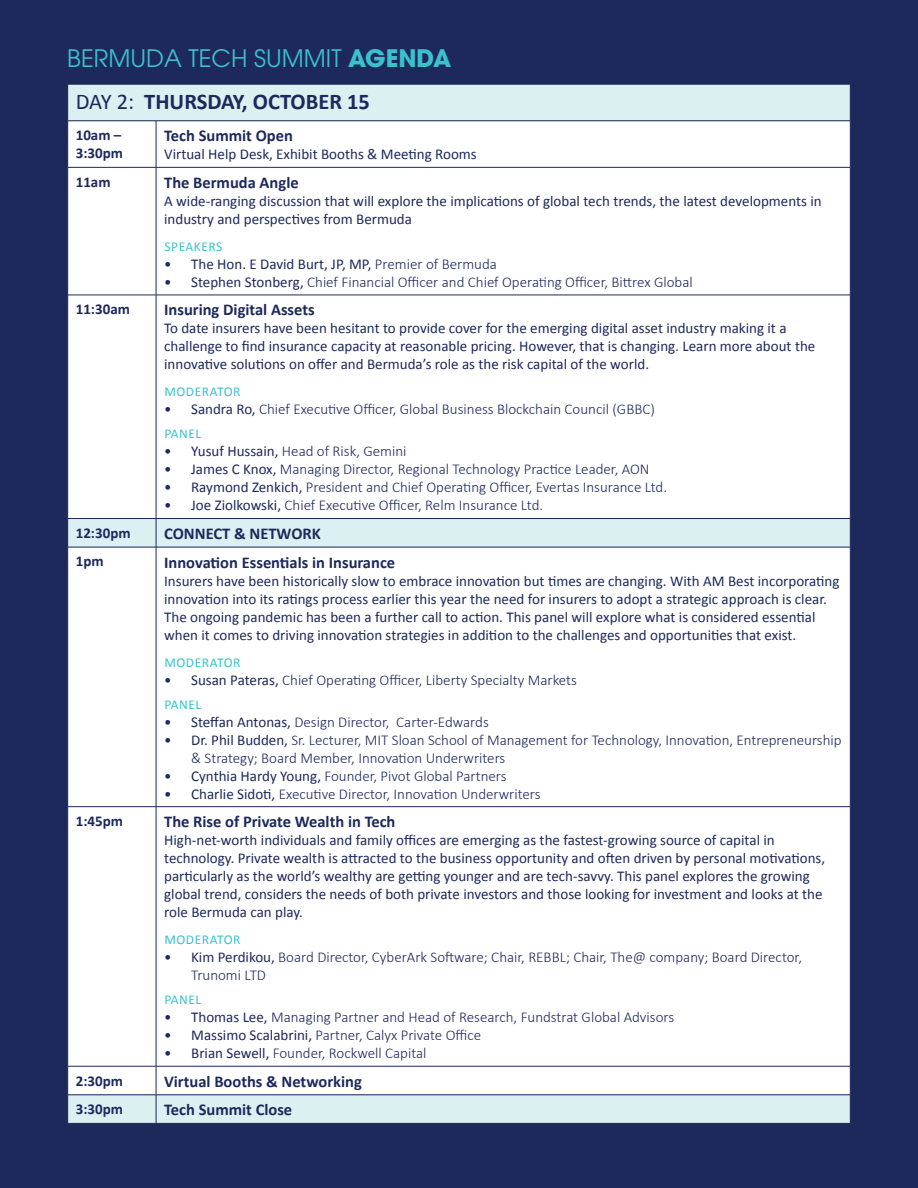
<style>
.page{position:relative;width:918px;height:1188px;background:#1d295b}
.page>*{position:absolute;margin:0;border:0;box-sizing:border-box;transform-origin:0 0}
.t1{font:24px "ITC Avant Garde Pro";color:#3ac1cc}
.t2{font:700 22.5px "Calibri";color:#1d295b}
.t3{font:700 16.5px "Calibri";color:#1d295b}
.t4{font:15px/18px "Calibri";color:#1d295b}
.t5{font:300 15px/18px "Calibri";color:#1d295b}
.t6{font:700 15px/18px "Calibri";color:#1d295b}
.t7{font:13.5px "Calibri";letter-spacing:.04em;color:#3ac1cc}
.s1{font-weight:700}
.s2{font-weight:400}
.s3{font-weight:300}
</style>
<div class="page">
<div style="left:68px;top:85px;width:782px;height:1038px;background:#daf0f1"></div>
<div style="left:68px;top:122px;width:782px;height:973px;background:#fff"></div>
<hr style="left:68px;top:121px;width:88px;height:1px;background:#1d295b">
<hr style="left:156px;top:121px;width:695px;height:1px;background:#1d295b">
<hr style="left:156px;top:121px;width:1px;height:46px;background:#1d295b">
<hr style="left:68px;top:167px;width:88px;height:1px;background:#1d295b">
<hr style="left:156px;top:167px;width:695px;height:1px;background:#1d295b">
<hr style="left:156px;top:168px;width:1px;height:127px;background:#1d295b">
<hr style="left:68px;top:295px;width:88px;height:1px;background:#1d295b">
<hr style="left:156px;top:295px;width:695px;height:1px;background:#1d295b">
<hr style="left:156px;top:295px;width:1px;height:223px;background:#1d295b">
<hr style="left:68px;top:518px;width:88px;height:1px;background:#1d295b">
<svg style="left:67px;top:519px;width:1px;height:28px"></svg>
<hr style="left:156px;top:518px;width:695px;height:1px;background:#1d295b">
<svg style="left:156px;top:519px;width:1px;height:28px"></svg>
<svg style="left:850px;top:519px;width:1px;height:28px"></svg>
<hr style="left:68px;top:547px;width:88px;height:1px;background:#1d295b">
<hr style="left:156px;top:547px;width:695px;height:1px;background:#1d295b">
<hr style="left:156px;top:547px;width:1px;height:259px;background:#1d295b">
<hr style="left:68px;top:806px;width:88px;height:1px;background:#1d295b">
<hr style="left:156px;top:806px;width:695px;height:1px;background:#1d295b">
<hr style="left:156px;top:807px;width:1px;height:259px;background:#1d295b">
<hr style="left:68px;top:1066px;width:88px;height:1px;background:#1d295b">
<hr style="left:156px;top:1066px;width:695px;height:1px;background:#1d295b">
<hr style="left:68px;top:1095px;width:88px;height:1px;background:#1d295b">
<svg style="left:67px;top:1066px;width:1px;height:56px"></svg>
<hr style="left:156px;top:1095px;width:695px;height:1px;background:#1d295b">
<svg style="left:156px;top:1066px;width:1px;height:57px"></svg>
<svg style="left:850px;top:1066px;width:1px;height:56px"></svg>
<p class="t1" style="left:67px;top:44px;width:386px">BERMUDA TECH SUMMIT <span class="s1">AGENDA</span></p>
<p class="t2" style="left:76px;top:87px;width:296px"><span class="s2">DAY 2:</span> THURSDAY, OCTOBER 15</p>
<p class="t6" style="left:76px;top:126px;width:49px">10am –<br>3:30pm</p>
<p class="t3" style="left:164px;top:125px;width:130px">Tech Summit Open</p>
<p class="t4" style="left:164px;top:145px;width:314px">Virtual Help Desk, Exhibit Booths &amp; Meeting Rooms</p>
<p class="t6" style="left:76px;top:173px;width:36px">11am</p>
<p class="t3" style="left:164px;top:172px;width:136px">The Bermuda Angle</p>
<p class="t4" style="left:164px;top:192px;width:659px">A wide-ranging discussion that will explore the implications of global tech trends, the latest developments in industry and perspectives from Bermuda</p>
<p class="t7" style="left:164px;top:238px;width:60px">SPEAKERS</p>
<p class="t4" style="left:164px;top:255px;width:334px">• The Hon. E David Burt, JP, MP, <span class="s3">Premier of Bermuda</span></p>
<p class="t5" style="left:164px;top:272px;width:530px"><span class="s2">• Stephen Stonberg,</span> Chief Financial Officer and Chief Operating Officer, Bittrex Global</p>
<p class="t6" style="left:76px;top:300px;width:56px">11:30am</p>
<p class="t3" style="left:164px;top:299px;width:152px">Insuring Digital Assets</p>
<p class="t4" style="left:164px;top:319px;width:653px">To date insurers have been hesitant to provide cover for the emerging digital asset industry making it a challenge to find insurance capacity at reasonable pricing. However, that is changing. Learn more about the innovative solutions on offer and Bermuda’s role as the risk capital of the world.</p>
<p class="t7" style="left:164px;top:383px;width:78px">MODERATOR</p>
<p class="t5" style="left:164px;top:400px;width:492px"><span class="s2">• Sandra Ro,</span> Chief Executive Officer, Global Business Blockchain Council (GBBC)</p>
<p class="t7" style="left:164px;top:425px;width:38px">PANEL</p>
<p class="t5" style="left:164px;top:442px;width:244px"><span class="s2">• Yusuf Hussain,</span> Head of Risk, Gemini</p>
<p class="t5" style="left:164px;top:460px;width:487px"><span class="s2">• James C Knox,</span> Managing Director, Regional Technology Practice Leader, AON</p>
<p class="t5" style="left:164px;top:478px;width:504px"><span class="s2">• Raymond Zenkich,</span> President and Chief Operating Officer, Evertas Insurance Ltd.</p>
<p class="t5" style="left:164px;top:496px;width:381px"><span class="s2">• Joe Ziolkowski,</span> Chief Executive Officer, Relm Insurance Ltd.</p>
<p class="t6" style="left:76px;top:524px;width:56px">12:30pm</p>
<p class="t3" style="left:164px;top:523px;width:158px">CONNECT &amp; NETWORK</p>
<p class="t6" style="left:76px;top:552px;width:29px">1pm</p>
<p class="t3" style="left:164px;top:552px;width:233px">Innovation Essentials in Insurance</p>
<p class="t4" style="left:164px;top:572px;width:677px">Insurers have been historically slow to embrace innovation but times are changing. With AM Best incorporating innovation into its ratings process earlier this year the need for insurers to adopt a strategic approach is clear.<br>The ongoing pandemic has been a further call to action. This panel will explore what is considered essential when it comes to driving innovation strategies in addition to the challenges and opportunities that exist.</p>
<p class="t7" style="left:164px;top:654px;width:78px">MODERATOR</p>
<p class="t5" style="left:164px;top:670px;width:414px"><span class="s2">• Susan Pateras,</span> Chief Operating Officer, Liberty Specialty Markets</p>
<p class="t7" style="left:164px;top:696px;width:38px">PANEL</p>
<p class="t5" style="left:164px;top:712px;width:326px"><span class="s2">• Steffan Antonas,</span> Design Director, Carter-Edwards</p>
<p class="t5" style="left:191px;top:730px;width:652px;text-indent:-27px"><span class="s2">• Dr. Phil Budden,</span> Sr. Lecturer, MIT Sloan School of Management for Technology, Innovation, Entrepreneurship &amp; Strategy; Board Member, Innovation Underwriters</p>
<p class="t5" style="left:164px;top:766px;width:344px"><span class="s2">• Cynthia Hardy Young,</span> Founder, Pivot Global Partners</p>
<p class="t5" style="left:164px;top:784px;width:378px"><span class="s2">• Charlie Sidoti,</span> Executive Director, Innovation Underwriters</p>
<p class="t6" style="left:76px;top:812px;width:49px">1:45pm</p>
<p class="t3" style="left:164px;top:811px;width:233px">The Rise of Private Wealth in Tech</p>
<p class="t4" style="left:164px;top:831px;width:663px">High-net-worth individuals and family offices are emerging as the fastest-growing source of capital in technology. Private wealth is attracted to the business opportunity and often driven by personal motivations, particularly as the world’s wealthy are getting younger and are tech-savvy. This panel explores the growing global trend, considers the needs of both private investors and those looking for investment and looks at the role Bermuda can play.</p>
<p class="t7" style="left:164px;top:931px;width:78px">MODERATOR</p>
<p class="t5" style="left:191px;top:947px;width:612px;text-indent:-27px"><span class="s2">• Kim Perdikou,</span> Board Director, CyberArk Software; Chair, REBBL; Chair, The@ company; Board Director,<br>Trunomi LTD</p>
<p class="t7" style="left:164px;top:991px;width:38px">PANEL</p>
<p class="t5" style="left:164px;top:1007px;width:511px"><span class="s2">• Thomas Lee,</span> Managing Partner and Head of Research, Fundstrat Global Advisors</p>
<p class="t5" style="left:164px;top:1025px;width:319px"><span class="s2">• Massimo Scalabrini,</span> Partner, Calyx Private Office</p>
<p class="t5" style="left:164px;top:1043px;width:264px"><span class="s2">• Brian Sewell,</span> Founder, Rockwell Capital</p>
<p class="t6" style="left:76px;top:1072px;width:49px">2:30pm</p>
<p class="t3" style="left:164px;top:1071px;width:199px">Virtual Booths &amp; Networking</p>
<p class="t6" style="left:76px;top:1100px;width:49px">3:30pm</p>
<p class="t3" style="left:164px;top:1099px;width:130px">Tech Summit Close</p>
</div>
